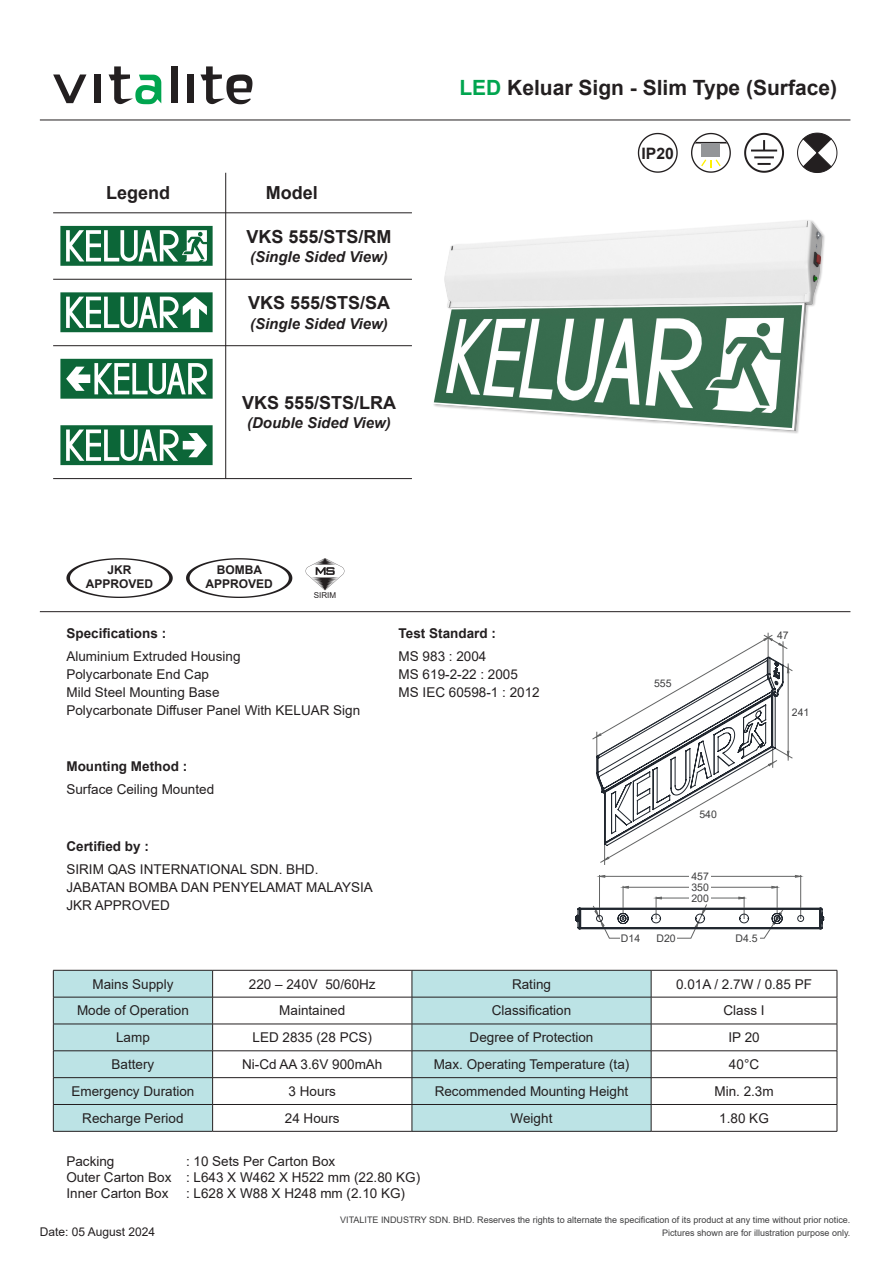
<style>
.page{position:relative;width:893px;height:1263px;background:#fff}
.page>*{position:absolute;margin:0;border:0;box-sizing:border-box;transform-origin:0 0}
.t1{font:700 21px "Arial";color:#231f20}
.t2{font:700 18px "Arial";color:#231f20}
.t3{font:700 15.75px "Arial";color:#231f20}
.t4{font:italic 700 15px "Arial";color:#231f20}
.t5{font:13.5px "Arial";color:#231f20}
.t6{font:700 13.5px "Arial";color:#231f20}
.t7{font:700 12px "Arial";color:#231f20}
.t8{font:12px "Arial";color:#231f20}
.t9{font:10.5px "Arial";color:#3e3e3f}
.t10{font:9px "Arial";color:#3e3e3f}
.t11{font:8.1px "Arial";color:#231f20}
.s1{color:#00a54f}
</style>
<div class="page">
<svg style="left:213px;top:971px;width:624px;height:160px"></svg>
<hr style="left:213px;top:970px;width:199px;height:1px;background:#231f20">
<hr style="left:651px;top:970px;width:186px;height:1px;background:#231f20">
<hr style="left:213px;top:997px;width:199px;height:1px;background:#231f20">
<hr style="left:651px;top:997px;width:186px;height:1px;background:#231f20">
<hr style="left:213px;top:1024px;width:199px;height:1px;background:#231f20">
<hr style="left:651px;top:1024px;width:186px;height:1px;background:#231f20">
<hr style="left:213px;top:1050px;width:199px;height:1px;background:#231f20">
<hr style="left:651px;top:1050px;width:186px;height:1px;background:#231f20">
<hr style="left:213px;top:1077px;width:199px;height:1px;background:#231f20">
<hr style="left:651px;top:1077px;width:186px;height:1px;background:#231f20">
<hr style="left:213px;top:1104px;width:199px;height:1px;background:#231f20">
<svg style="left:53px;top:970px;width:160px;height:161px;background:#b4d9db"></svg>
<hr style="left:651px;top:1104px;width:186px;height:1px;background:#231f20">
<svg style="left:412px;top:970px;width:240px;height:161px;background:#b5dadc"></svg>
<svg style="left:837px;top:970px;width:1px;height:161px"></svg>
<hr style="left:53px;top:1131px;width:160px;height:1px;background:#231f20">
<hr style="left:213px;top:1131px;width:199px;height:1px;background:#231f20">
<hr style="left:412px;top:1131px;width:239px;height:1px;background:#231f20">
<hr style="left:651px;top:1131px;width:186px;height:1px;background:#231f20">
<hr style="left:40px;top:120px;width:810px;height:1px;background:#231f20">
<hr style="left:40px;top:611px;width:810px;height:1px;background:#231f20">
<img style="left:433px;top:220px;width:392px;height:214px">
<svg style="left:200px;top:66px;width:52px;height:38px"></svg>
<div style="left:187px;top:75px;width:7px;height:28px;background:#231f20"></div>
<div style="left:171px;top:66px;width:6px;height:37px;background:#231f20"></div>
<svg style="left:109px;top:66px;width:52px;height:38px"></svg>
<div style="left:95px;top:75px;width:6px;height:28px;background:#231f20"></div>
<svg style="left:53px;top:75px;width:33px;height:28px"></svg>
<svg style="left:60px;top:359px;width:153px;height:40px"></svg>
<svg style="left:60px;top:425px;width:153px;height:40px"></svg>
<hr style="left:225px;top:173px;width:1px;height:305px;background:#231f20">
<hr style="left:53px;top:213px;width:359px;height:1px;background:#231f20">
<hr style="left:53px;top:279px;width:359px;height:1px;background:#231f20">
<hr style="left:53px;top:345px;width:359px;height:1px;background:#231f20">
<hr style="left:53px;top:478px;width:359px;height:1px;background:#231f20">
<svg style="left:60px;top:226px;width:153px;height:40px"></svg>
<svg style="left:60px;top:292px;width:153px;height:40px"></svg>
<svg style="left:575px;top:876px;width:249px;height:62px"></svg>
<svg style="left:598px;top:670px;width:225px;height:259px"></svg>
<svg style="left:595px;top:633px;width:197px;height:232px"></svg>
<div style="left:689px;top:871px;width:22px;height:10px;background:#fff"></div>
<div style="left:689px;top:882px;width:22px;height:10px;background:#fff"></div>
<div style="left:689px;top:893px;width:22px;height:10px;background:#fff"></div>
<div style="left:620px;top:933px;width:21px;height:10px;background:#fff"></div>
<div style="left:655px;top:933px;width:22px;height:10px;background:#fff"></div>
<div style="left:734px;top:933px;width:25px;height:10px;background:#fff"></div>
<div style="left:697px;top:808px;width:22px;height:11px;background:#fff"></div>
<div style="left:652px;top:678px;width:21px;height:10px;background:#fff"></div>
<div style="left:790px;top:707px;width:21px;height:10px;background:#fff"></div>
<div style="left:775px;top:630px;width:15px;height:11px;background:#fff"></div>
<svg style="left:306px;top:558px;width:38px;height:32px"></svg>
<svg style="left:186px;top:558px;width:106px;height:40px"></svg>
<svg style="left:66px;top:558px;width:107px;height:40px"></svg>
<svg style="left:797px;top:133px;width:40px;height:40px"></svg>
<svg style="left:638px;top:133px;width:40px;height:40px"></svg>
<svg style="left:691px;top:133px;width:40px;height:40px"></svg>
<svg style="left:744px;top:133px;width:40px;height:40px"></svg>
<p class="t1" style="left:459px;top:73px;width:379px"><span class="s1">LED</span> Keluar Sign - Slim Type (Surface)</p>
<p class="t2" style="left:106px;top:180px;width:66px">Legend</p>
<p class="t2" style="left:266px;top:180px;width:54px">Model</p>
<p class="t2" style="left:246px;top:224px;width:147px">VKS 555/STS/RM</p>
<p class="t4" style="left:250px;top:247px;width:139px">(Single Sided View)</p>
<p class="t2" style="left:248px;top:290px;width:144px">VKS 555/STS/SA</p>
<p class="t4" style="left:250px;top:313px;width:139px">(Single Sided View)</p>
<p class="t2" style="left:242px;top:390px;width:156px">VKS 555/STS/LRA</p>
<p class="t4" style="left:247px;top:413px;width:145px">(Double Sided View)</p>
<p class="t7" style="left:108px;top:561px;width:25px">JKR</p>
<p class="t7" style="left:86px;top:575px;width:69px">APPROVED</p>
<p class="t6" style="left:66px;top:624px;width:101px">Specifications :</p>
<p class="t7" style="left:217px;top:561px;width:47px">BOMBA</p>
<p class="t7" style="left:205px;top:575px;width:69px">APPROVED</p>
<p class="t11" style="left:314px;top:590px;width:24px">SIRIM</p>
<p class="t6" style="left:399px;top:624px;width:99px">Test Standard :</p>
<p class="t5" style="left:66px;top:647px;width:176px">Aluminium Extruded Housing</p>
<p class="t5" style="left:66px;top:665px;width:144px">Polycarbonate End Cap</p>
<p class="t5" style="left:66px;top:683px;width:155px">Mild Steel Mounting Base</p>
<p class="t5" style="left:66px;top:701px;width:295px">Polycarbonate Diffuser Panel With KELUAR Sign</p>
<p class="t6" style="left:66px;top:756px;width:122px">Mounting Method :</p>
<p class="t5" style="left:66px;top:780px;width:149px">Surface Ceiling Mounted</p>
<p class="t6" style="left:66px;top:836px;width:84px">Certified by :</p>
<p class="t5" style="left:66px;top:859px;width:254px">SIRIM QAS INTERNATIONAL SDN. BHD.</p>
<p class="t5" style="left:66px;top:877px;width:308px">JABATAN BOMBA DAN PENYELAMAT MALAYSIA</p>
<p class="t5" style="left:66px;top:895px;width:105px">JKR APPROVED</p>
<p class="t5" style="left:399px;top:647px;width:89px">MS 983 : 2004</p>
<p class="t5" style="left:399px;top:665px;width:121px">MS 619-2-22 : 2005</p>
<p class="t5" style="left:399px;top:683px;width:143px">MS IEC 60598-1 : 2012</p>
<p class="t3" style="left:642px;top:142px;width:34px">IP20</p>
<p class="t9" style="left:654px;top:676px;width:19px">555</p>
<p class="t9" style="left:777px;top:628px;width:13px">47</p>
<p class="t9" style="left:792px;top:705px;width:19px">241</p>
<p class="t9" style="left:699px;top:807px;width:19px">540</p>
<p class="t9" style="left:691px;top:869px;width:19px">457</p>
<p class="t9" style="left:691px;top:880px;width:19px">350</p>
<p class="t9" style="left:691px;top:891px;width:19px">200</p>
<p class="t9" style="left:621px;top:931px;width:21px">D14</p>
<p class="t9" style="left:656px;top:931px;width:21px">D20</p>
<p class="t9" style="left:735px;top:931px;width:24px">D4.5</p>
<p class="t5" style="left:92px;top:974px;width:83px">Mains Supply</p>
<p class="t5" style="left:249px;top:974px;width:128px">220 – 240V 50/60Hz</p>
<p class="t5" style="left:512px;top:974px;width:41px">Rating</p>
<p class="t5" style="left:676px;top:974px;width:137px">0.01A / 2.7W / 0.85 PF</p>
<p class="t5" style="left:77px;top:1001px;width:113px">Mode of Operation</p>
<p class="t5" style="left:279px;top:1001px;width:68px">Maintained</p>
<p class="t5" style="left:492px;top:1001px;width:81px">Classification</p>
<p class="t5" style="left:723px;top:1001px;width:43px">Class I</p>
<p class="t5" style="left:116px;top:1028px;width:35px">Lamp</p>
<p class="t5" style="left:253px;top:1028px;width:121px">LED 2835 (28 PCS)</p>
<p class="t5" style="left:470px;top:1028px;width:125px">Degree of Protection</p>
<p class="t5" style="left:728px;top:1028px;width:33px">IP 20</p>
<p class="t5" style="left:112px;top:1055px;width:44px">Battery</p>
<p class="t5" style="left:242px;top:1055px;width:142px">Ni-Cd AA 3.6V 900mAh</p>
<p class="t5" style="left:434px;top:1055px;width:197px">Max. Operating Temperature (ta)</p>
<p class="t5" style="left:729px;top:1055px;width:32px">40°C</p>
<p class="t5" style="left:71px;top:1082px;width:125px">Emergency Duration</p>
<p class="t5" style="left:289px;top:1082px;width:49px">3 Hours</p>
<p class="t5" style="left:435px;top:1082px;width:195px">Recommended Mounting Height</p>
<p class="t5" style="left:714px;top:1082px;width:61px">Min. 2.3m</p>
<p class="t5" style="left:82px;top:1109px;width:103px">Recharge Period</p>
<p class="t5" style="left:285px;top:1109px;width:56px">24 Hours</p>
<p class="t5" style="left:511px;top:1109px;width:43px">Weight</p>
<p class="t5" style="left:719px;top:1109px;width:51px">1.80 KG</p>
<p class="t5" style="left:186px;top:1152px;width:151px">: 10 Sets Per Carton Box</p>
<p class="t5" style="left:186px;top:1168px;width:236px">: L643 X W462 X H522 mm (22.80 KG)</p>
<p class="t5" style="left:186px;top:1184px;width:221px">: L628 X W88 X H248 mm (2.10 KG)</p>
<p class="t5" style="left:66px;top:1152px;width:50px">Packing</p>
<p class="t5" style="left:66px;top:1168px;width:107px">Outer Carton Box</p>
<p class="t5" style="left:66px;top:1184px;width:104px">Inner Carton Box</p>
<p class="t10" style="left:340px;top:1213px;width:512px">VITALITE INDUSTRY SDN. BHD. Reserves the rights to alternate the specification of its product at any time without prior notice.</p>
<p class="t8" style="left:40px;top:1223px;width:117px">Date: 05 August 2024</p>
<p class="t10" style="left:662px;top:1226px;width:190px">Pictures shown are for illustration purpose only.</p>
</div>
